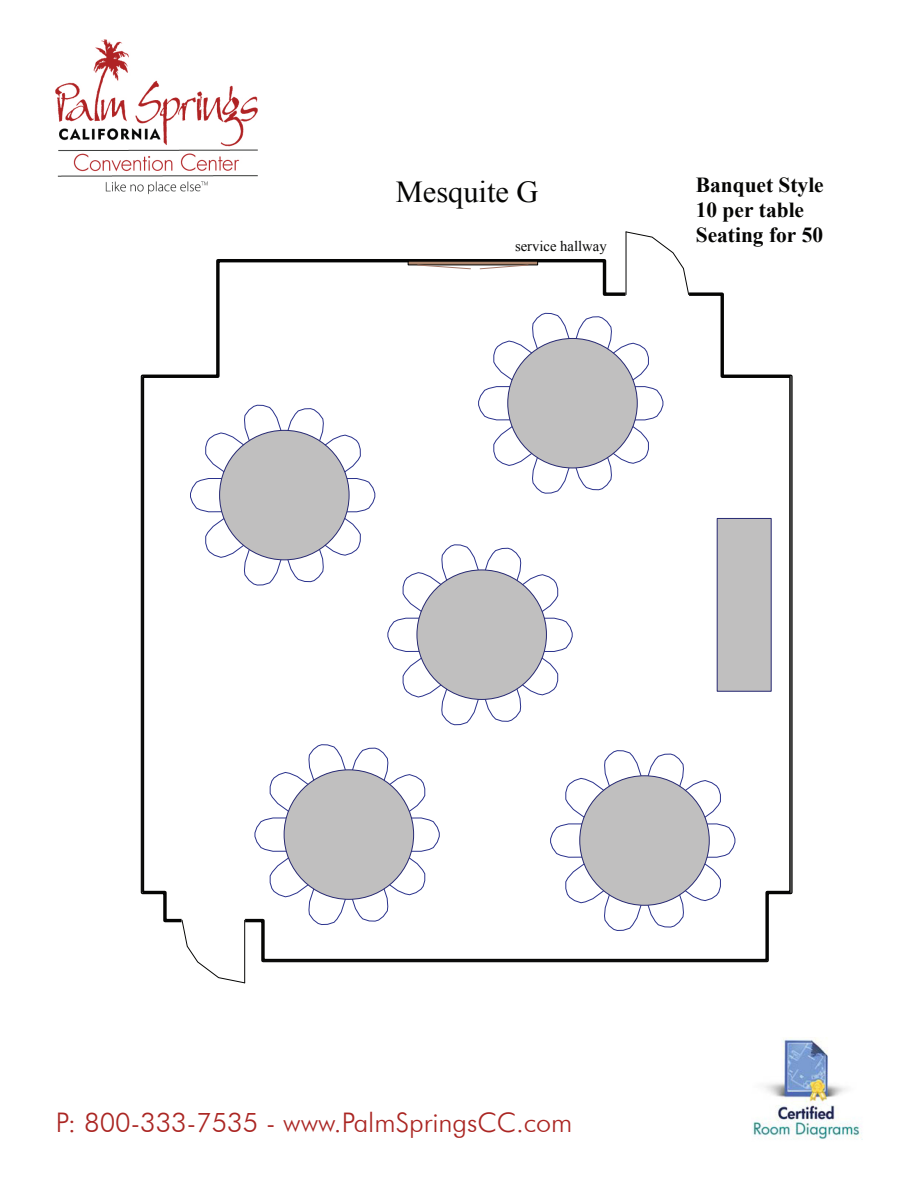
<style>
.page{position:relative;width:918px;height:1188px;background:#fff}
.page>*{position:absolute;margin:0;border:0;box-sizing:border-box;transform-origin:0 0}
.t1{font:30.45px "Times New Roman";color:#050504}
.t2{font:300 27px "Futura BT";color:#aa2522}
.t3{font:700 21.45px/25px "Times New Roman";color:#050504}
.t4{font:14.7px "Times New Roman";color:#050504}
</style>
<div class="page">
<img style="left:56px;top:39px;width:201px;height:155px">
<img style="left:752px;top:1037px;width:111px;height:103px">
<svg style="left:140px;top:259px;width:653px;height:704px"></svg>
<hr style="left:791px;top:376px;width:1px;height:517px;background:#050504">
<hr style="left:142px;top:376px;width:1px;height:517px;background:#050504">
<hr style="left:263px;top:960px;width:504px;height:1px;background:#050504">
<div style="left:626px;top:274px;width:63px;height:41px;background:#fff"></div>
<svg style="left:625px;top:231px;width:65px;height:64px"></svg>
<hr style="left:626px;top:232px;width:1px;height:63px;background:#050504">
<div style="left:182px;top:900px;width:63px;height:41px;background:#fff"></div>
<svg style="left:181px;top:919px;width:65px;height:65px"></svg>
<hr style="left:244px;top:920px;width:1px;height:63px;background:#050504">
<div style="left:408px;top:261px;width:130px;height:4px;border:1px solid #050504"></div>
<svg style="left:417px;top:265px;width:111px;height:4px"></svg>
<svg style="left:478px;top:313px;width:186px;height:181px"></svg>
<div style="left:508px;top:338px;width:129px;height:130px;background:#c0bfbf;border-radius:50%"></div>
<svg style="left:254px;top:744px;width:186px;height:181px"></svg>
<div style="left:284px;top:770px;width:130px;height:129px;background:#c0bfbf;border-radius:50%"></div>
<svg style="left:387px;top:544px;width:186px;height:181px"></svg>
<div style="left:417px;top:570px;width:129px;height:129px;background:#c0bfbf;border-radius:50%"></div>
<svg style="left:190px;top:404px;width:186px;height:182px"></svg>
<div style="left:220px;top:430px;width:129px;height:130px;background:#c0bfbf;border-radius:50%"></div>
<svg style="left:550px;top:750px;width:186px;height:181px"></svg>
<div style="left:580px;top:776px;width:129px;height:129px;background:#c0bfbf;border-radius:50%"></div>
<div style="left:717px;top:518px;width:54px;height:173px;background:#c0bfbf;border:1px solid #272973"></div>
<p class="t1" style="left:396px;top:172px;width:144px">Mesquite G</p>
<p class="t4" style="left:515px;top:236px;width:93px">service hallway</p>
<p class="t3" style="left:696px;top:172px;width:129px">Banquet Style<br>10 per table<br>Seating for 50</p>
<p class="t2" style="left:56px;top:1106px;width:518px">P: 800-333-7535 - www.PalmSpringsCC.com</p>
</div>
